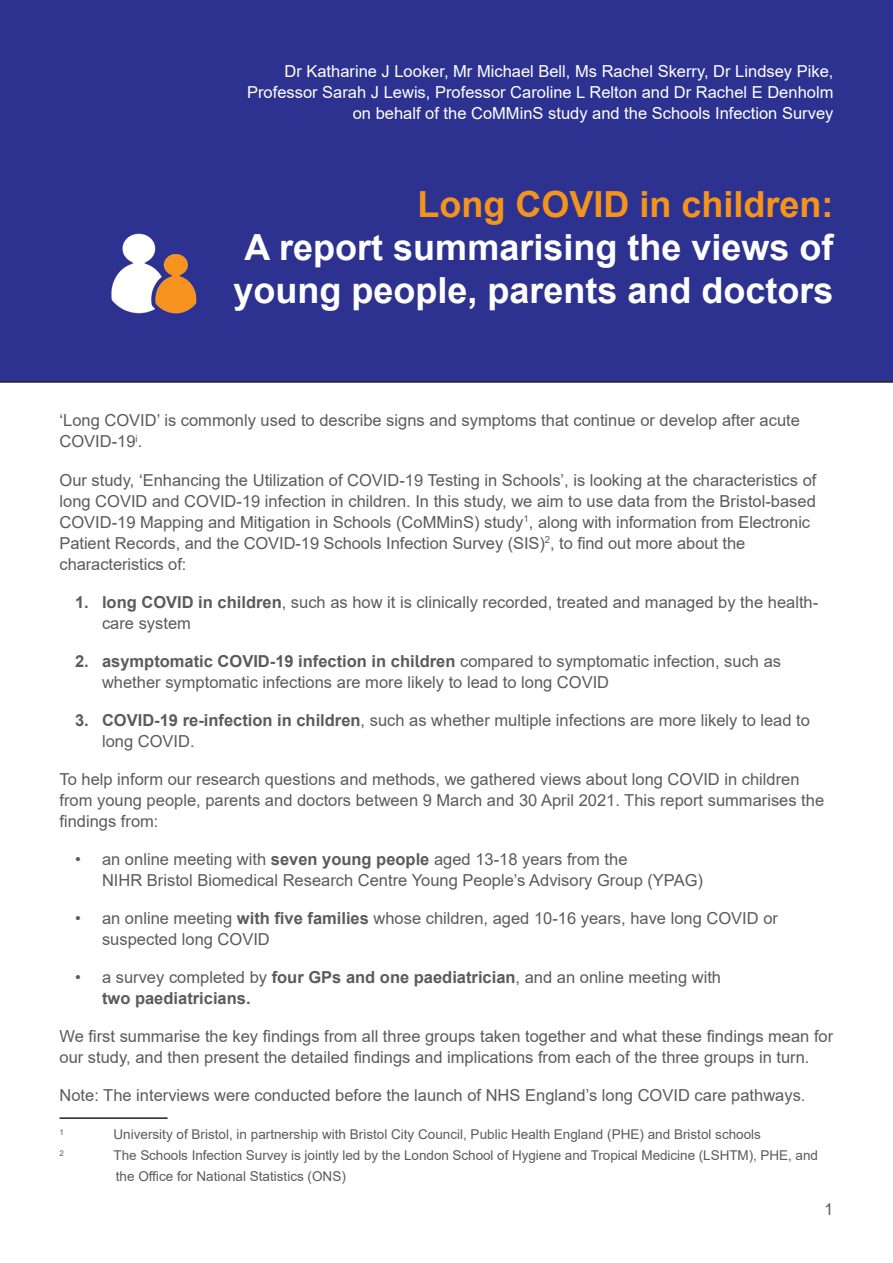
<style>
.page{position:relative;width:893px;height:1263px;background:#fff}
.page>*{position:absolute;margin:0;border:0;box-sizing:border-box;transform-origin:0 0}
.Header_style{font:700 36px/43.2px "Arial";color:#fff;text-align:center}
.Header_style-2{font:700 36px "Arial";color:#f4941c}
.t1{font:16.5px/21px "Arial";color:#5b5b5b}
.t2{font:16.5px/21px "Arial";color:#fff;text-align:right}
.t3{font:700 16.5px/21px "Arial";color:#5b5b5b}
.t4{font:13.5px/21px "Arial";color:#5b5b5b}
.t5{font:7.8px "Arial";color:#5b5b5b}
.s1{font-weight:700}
.s2{font-weight:400}
</style>
<div class="page">
<div style="left:0;top:0;width:893px;height:383px;background:#2d3290"></div>
<hr style="left:60px;top:1117px;width:108px;height:2px;background:#231f20">
<img style="left:94px;top:219px;width:118px;height:118px">
<p class="t2" style="left:247px;top:60px;width:588px">Dr Katharine J Looker, Mr Michael Bell, Ms Rachel Skerry, Dr Lindsey Pike,<br>Professor Sarah J Lewis, Professor Caroline L Relton and Dr Rachel E Denholm on behalf of the CoMMinS study and the Schools Infection Survey</p>
<p class="Header_style-2" style="left:417px;top:179px;width:418px">Long COVID in children:</p>
<p class="Header_style" style="left:233px;top:226px;width:602px">A report summarising the views of young people, parents and doctors</p>
<p class="t1" style="left:60px;top:410px;width:742px">‘Long COVID’ is commonly used to describe signs and symptoms that continue or develop after acute<br>COVID‑19<sup>i</sup>.</p>
<p class="t1" style="left:60px;top:469px;width:758px">Our study, ‘Enhancing the Utilization of COVID-19 Testing in Schools’, is looking at the characteristics of long COVID and COVID-19 infection in children. In this study, we aim to use data from the Bristol-based COVID-19 Mapping and Mitigation in Schools (CoMMinS) study<sup>1</sup>, along with information from Electronic Patient Records, and the COVID-19 Schools Infection Survey (SIS)<sup>2</sup>, to find out more about the characteristics of:</p>
<p class="t1" style="left:102px;top:591px;width:718px;text-indent:-27px"><span class="s1">1. long COVID in children</span>, such as how it is clinically recorded, treated and managed by the health‑ care system</p>
<p class="t1" style="left:102px;top:650px;width:681px;text-indent:-27px"><span class="s1">2. asymptomatic COVID-19 infection in children</span> compared to symptomatic infection, such as whether symptomatic infections are more likely to lead to long COVID</p>
<p class="t1" style="left:102px;top:709px;width:709px;text-indent:-27px"><span class="s1">3. COVID-19 re-infection in children</span>, such as whether multiple infections are more likely to lead to long COVID.</p>
<p class="t1" style="left:60px;top:768px;width:766px">To help inform our research questions and methods, we gathered views about long COVID in children from young people, parents and doctors between 9 March and 30 April 2021. This report summarises the findings from:</p>
<p class="t1" style="left:102px;top:848px;width:603px;text-indent:-27px">• an online meeting with <span class="s1">seven young people</span> aged 13-18 years from the<br>NIHR Bristol Biomedical Research Centre Young People’s Advisory Group (YPAG)</p>
<p class="t1" style="left:102px;top:907px;width:677px;text-indent:-27px">• an online meeting <span class="s1">with five families</span> whose children, aged 10-16 years, have long COVID or suspected long COVID</p>
<p class="t3" style="left:102px;top:966px;width:620px;text-indent:-27px"><span class="s2">• a survey completed by</span> four GPs and one paediatrician<span class="s2">, and an online meeting with </span>two paediatricians.</p>
<p class="t1" style="left:60px;top:1025px;width:775px">We first summarise the key findings from all three groups taken together and what these findings mean for our study, and then present the detailed findings and implications from each of the three groups in turn.</p>
<p class="t1" style="left:60px;top:1084px;width:747px">Note: The interviews were conducted before the launch of NHS England’s long COVID care pathways.</p>
<p class="t5" style="left:60px;top:1126px;width:6px">1</p>
<p class="t4" style="left:114px;top:1124px;width:649px">University of Bristol, in partnership with Bristol City Council, Public Health England (PHE) and Bristol schools</p>
<p class="t5" style="left:60px;top:1147px;width:6px">2</p>
<p class="t4" style="left:114px;top:1145px;width:706px">The Schools Infection Survey is jointly led by the London School of Hygiene and Tropical Medicine (LSHTM), PHE, and the Office for National Statistics (ONS)</p>
<p class="t1" style="left:824px;top:1199px;width:11px">1</p>
</div>
